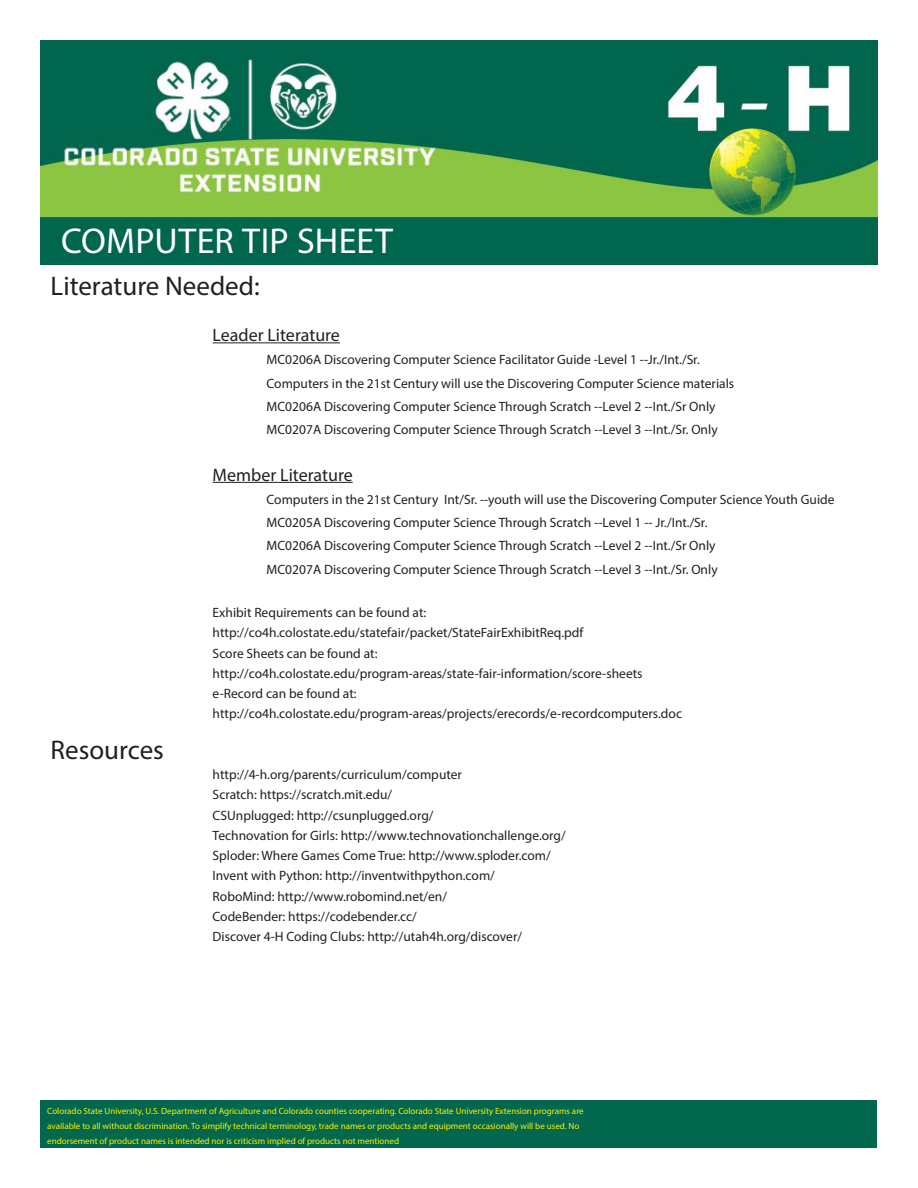
<style>
.page{position:relative;width:918px;height:1188px;background:#fff}
.page>*{position:absolute;margin:0;border:0;box-sizing:border-box;transform-origin:0 0}
.t1{font:36px "Myriad Pro";letter-spacing:.01em;color:#fff}
.body{font:27px "Myriad Pro";color:#231f20}
.body-2{font:18px "Myriad Pro";color:#231f20}
.body-3{font:13.5px "Myriad Pro";color:#231f20}
.t2{font:9px/15px "Myriad Pro";color:#fff101}
</style>
<div class="page">
<img style="left:40px;top:40px;width:838px;height:225px">
<div style="left:40px;top:1100px;width:838px;height:48px;background:#01674d"></div>
<hr style="left:213px;top:342px;width:127px;height:1px;background:#231f20">
<hr style="left:213px;top:482px;width:140px;height:1px;background:#231f20">
<p class="t1" style="left:61px;top:219px;width:334px">COMPUTER TIP SHEET</p>
<p class="body" style="left:51px;top:269px;width:210px">Literature Needed:</p>
<p class="body-2" style="left:213px;top:324px;width:129px">Leader Literature</p>
<p class="body-3" style="left:267px;top:351px;width:435px">MC0206A Discovering Computer Science Facilitator Guide -Level 1 --Jr./Int./Sr.</p>
<p class="body-3" style="left:267px;top:375px;width:469px">Computers in the 21st Century will use the Discovering Computer Science materials</p>
<p class="body-3" style="left:267px;top:398px;width:450px">MC0206A Discovering Computer Science Through Scratch --Level 2 --Int./Sr Only</p>
<p class="body-3" style="left:267px;top:421px;width:453px">MC0207A Discovering Computer Science Through Scratch --Level 3 --Int./Sr. Only</p>
<p class="body-2" style="left:213px;top:463px;width:142px">Member Literature</p>
<p class="body-3" style="left:267px;top:491px;width:569px">Computers in the 21st Century Int/Sr. --youth will use the Discovering Computer Science Youth Guide</p>
<p class="body-3" style="left:267px;top:514px;width:442px">MC0205A Discovering Computer Science Through Scratch --Level 1 -- Jr./Int./Sr.</p>
<p class="body-3" style="left:267px;top:537px;width:450px">MC0206A Discovering Computer Science Through Scratch --Level 2 --Int./Sr Only</p>
<p class="body-3" style="left:267px;top:561px;width:453px">MC0207A Discovering Computer Science Through Scratch --Level 3 --Int./Sr. Only</p>
<p class="body-3" style="left:213px;top:604px;width:215px">Exhibit Requirements can be found at:</p>
<p class="body-3" style="left:213px;top:624px;width:372px">http://co4h.colostate.edu/statefair/packet/StateFairExhibitReq.pdf</p>
<p class="body-3" style="left:213px;top:645px;width:166px">Score Sheets can be found at:</p>
<p class="body-3" style="left:213px;top:665px;width:431px">http://co4h.colostate.edu/program-areas/state-fair-information/score-sheets</p>
<p class="body-3" style="left:213px;top:685px;width:146px">e-Record can be found at:</p>
<p class="body-3" style="left:213px;top:705px;width:471px">http://co4h.colostate.edu/program-areas/projects/erecords/e-recordcomputers.doc</p>
<p class="body" style="left:51px;top:733px;width:115px">Resources</p>
<p class="body-3" style="left:213px;top:766px;width:251px">http://4-h.org/parents/curriculum/computer</p>
<p class="body-3" style="left:213px;top:786px;width:181px">Scratch: https://scratch.mit.edu/</p>
<p class="body-3" style="left:213px;top:807px;width:222px">CSUnplugged: http://csunplugged.org/</p>
<p class="body-3" style="left:213px;top:827px;width:355px">Technovation for Girls: http://www.technovationchallenge.org/</p>
<p class="body-3" style="left:213px;top:847px;width:340px">Sploder: Where Games Come True: http://www.sploder.com/</p>
<p class="body-3" style="left:213px;top:867px;width:284px">Invent with Python: http://inventwithpython.com/</p>
<p class="body-3" style="left:213px;top:888px;width:236px">RoboMind: http://www.robomind.net/en/</p>
<p class="body-3" style="left:213px;top:908px;width:206px">CodeBender: https://codebender.cc/</p>
<p class="body-3" style="left:213px;top:928px;width:311px">Discover 4-H Coding Clubs: http://utah4h.org/discover/</p>
<p class="t2" style="left:47px;top:1103px;width:538px">Colorado State University, U.S. Department of Agriculture and Colorado counties cooperating. Colorado State University Extension programs are available to all without discrimination. To simplify technical terminology, trade names or products and equipment occasionally will be used. No endorsement of product names is intended nor is criticism implied of products not mentioned</p>
</div>
